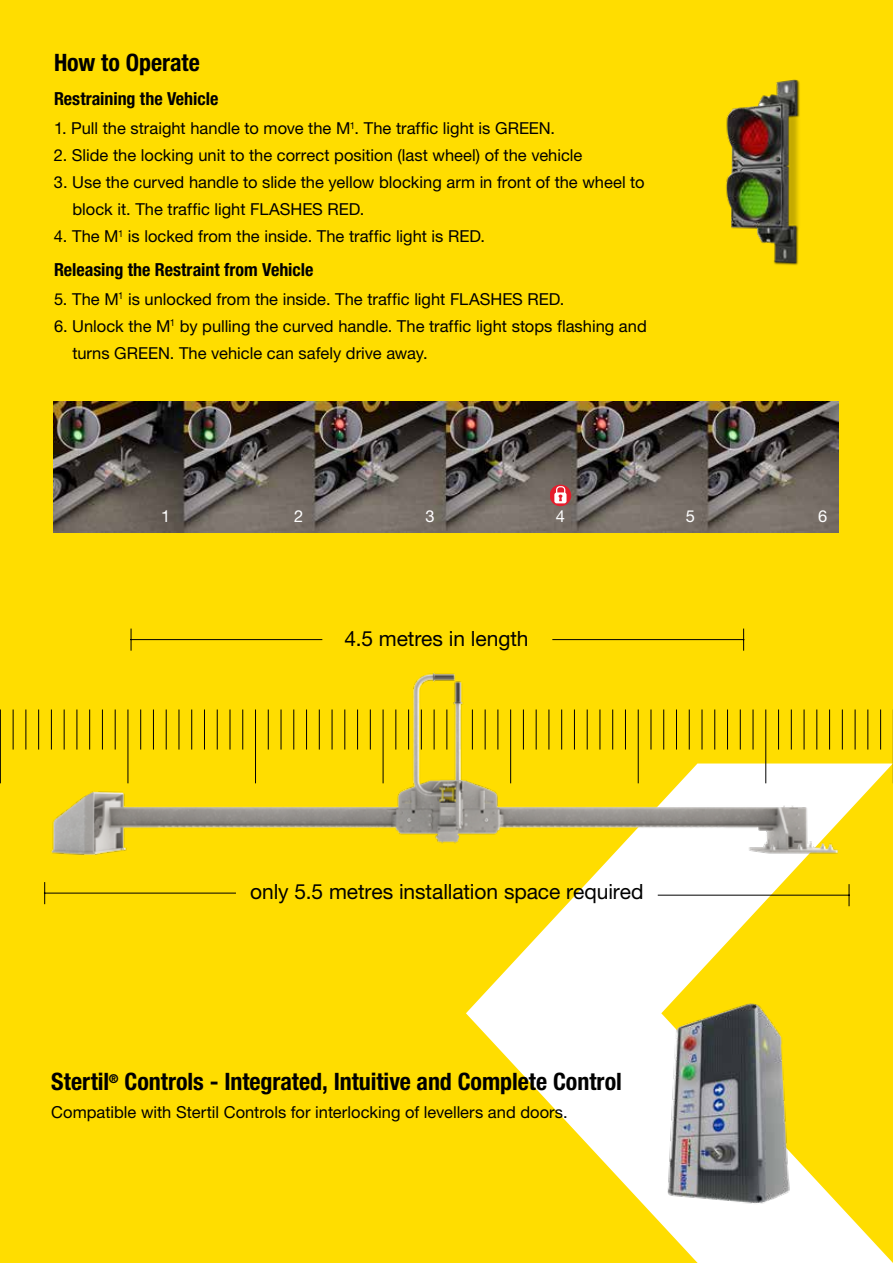
<style>
.page{position:relative;width:893px;height:1263px;background:#fd0}
.page>*{position:absolute;margin:0;border:0;box-sizing:border-box;transform-origin:0 0}
.t1{font:700 condensed 24px "Helvetica Neue LT Pro";color:#000}
.t2{font:21px "Helvetica Neue LT Pro";letter-spacing:-.005em;color:#000}
.t3{font:700 condensed 18px "Helvetica Neue LT Pro";color:#000}
.t4{font:16.5px/27px "Helvetica Neue LT Pro";color:#000}
.t5{font:16.5px "Helvetica Neue LT Pro";color:#fff}
</style>
<div class="page">
<svg style="left:466px;top:763px;width:427px;height:500px"></svg>
<img style="left:726px;top:79px;width:74px;height:186px">
<img style="left:612px;top:977px;width:234px;height:249px">
<hr style="left:892px;top:709px;width:1px;height:74px;background:#000">
<hr style="left:0;top:709px;width:1px;height:74px;background:#000">
<hr style="left:880px;top:709px;width:1px;height:40px;background:#000">
<hr style="left:13px;top:709px;width:1px;height:40px;background:#000">
<img style="left:25px;top:628px;width:852px;height:283px">
<svg style="left:131px;top:629px;width:1px;height:22px"></svg>
<hr style="left:130px;top:639px;width:192px;height:1px;background:#000">
<svg style="left:743px;top:629px;width:1px;height:22px"></svg>
<hr style="left:552px;top:639px;width:192px;height:1px;background:#000">
<svg style="left:25px;top:826px;width:90px;height:85px"></svg>
<hr style="left:44px;top:893px;width:192px;height:1px;background:#000">
<svg style="left:849px;top:884px;width:1px;height:22px"></svg>
<hr style="left:658px;top:895px;width:192px;height:1px;background:#000">
<img style="left:53px;top:401px;width:786px;height:131px">
<svg style="left:550px;top:485px;width:21px;height:21px"></svg>
<svg style="left:554px;top:486px;width:12px;height:17px"></svg>
<h1 class="t1" style="left:54px;top:48px;width:147px">How to Operate</h1>
<p class="t3" style="left:54px;top:88px;width:166px">Restraining the Vehicle</p>
<p class="t4" style="left:54px;top:114px;width:503px">1. Pull the straight handle to move the M<sup>1</sup>. The traffic light is GREEN.</p>
<p class="t4" style="left:54px;top:141px;width:530px">2. Slide the locking unit to the correct position (last wheel) of the vehicle</p>
<p class="t4" style="left:72px;top:168px;width:574px;text-indent:-18px">3. Use the curved handle to slide the yellow blocking arm in front of the wheel to block it. The traffic light FLASHES RED.</p>
<p class="t4" style="left:54px;top:222px;width:433px">4. The M<sup>1</sup> is locked from the inside. The traffic light is RED.</p>
<p class="t3" style="left:54px;top:259px;width:261px">Releasing the Restraint from Vehicle</p>
<p class="t4" style="left:54px;top:285px;width:512px">5. The M<sup>1</sup> is unlocked from the inside. The traffic light FLASHES RED.</p>
<p class="t4" style="left:72px;top:312px;width:576px;text-indent:-18px">6. Unlock the M<sup>1</sup> by pulling the curved handle. The traffic light stops flashing and turns GREEN. The vehicle can safely drive away.</p>
<p class="t5" style="left:161px;top:506px;width:11px">1</p>
<p class="t5" style="left:294px;top:506px;width:11px">2</p>
<p class="t5" style="left:425px;top:506px;width:11px">3</p>
<p class="t5" style="left:556px;top:506px;width:11px">4</p>
<p class="t5" style="left:686px;top:506px;width:11px">5</p>
<p class="t5" style="left:818px;top:506px;width:11px">6</p>
<p class="t2" style="left:344px;top:626px;width:186px">4.5 metres in length</p>
<p class="t2" style="left:250px;top:879px;width:395px">only 5.5 metres installation space required</p>
<h1 class="t1" style="left:51px;top:1067px;width:572px">Stertil<sup>®</sup> Controls - Integrated, Intuitive and Complete Control</h1>
<p class="t4" style="left:51px;top:1098px;width:518px">Compatible with Stertil Controls for interlocking of levellers and doors.</p>
</div>
